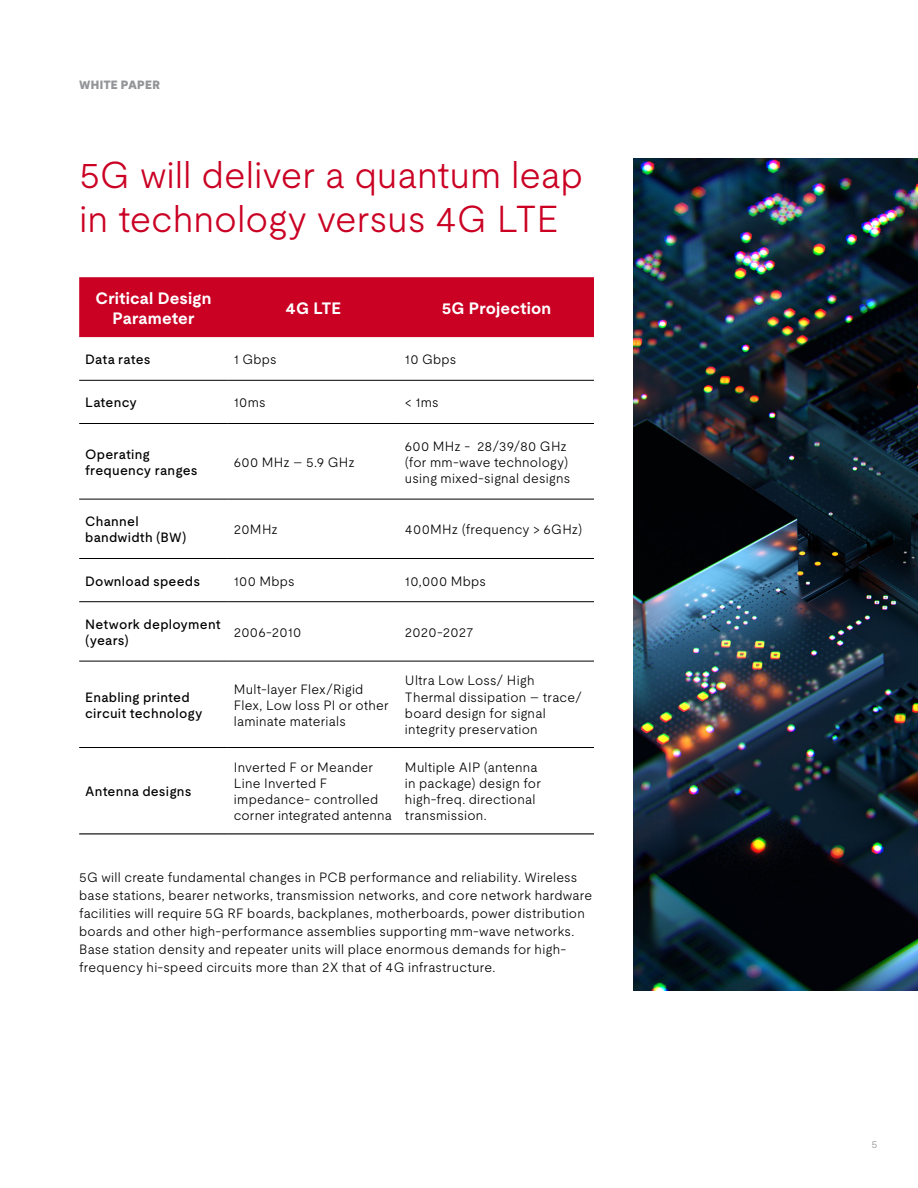
<style>
.page{position:relative;width:918px;height:1188px;background:#fff}
.page>*{position:absolute;margin:0;border:0;box-sizing:border-box;transform-origin:0 0}
.t1{font:300 37.5px/43.5px "UL Moderat";color:#ca0123}
.t2{font:700 16.5px/19.8px "UL Moderat";letter-spacing:.005em;color:#fff;text-align:center}
.t3{font:300 13.5px/16.2px "UL Moderat";letter-spacing:.015em;color:#000}
.t4{font:500 13.5px/16.2px "UL Moderat";letter-spacing:.015em;color:#000}
.t5{font:900 12px "UL Moderat";letter-spacing:.015em;color:#939598}
.t6{font:300 10.5px "UL Moderat";color:#939598}
</style>
<div class="page">
<img style="left:634px;top:159px;width:284px;height:831px">
<div style="left:79px;top:277px;width:515px;height:60px;background:#ca0123"></div>
<hr style="left:79px;top:380px;width:149px;height:1px;background:#000">
<hr style="left:228px;top:380px;width:171px;height:1px;background:#000">
<hr style="left:399px;top:380px;width:195px;height:1px;background:#000">
<hr style="left:79px;top:423px;width:149px;height:1px;background:#000">
<hr style="left:228px;top:423px;width:171px;height:1px;background:#000">
<hr style="left:399px;top:423px;width:195px;height:1px;background:#000">
<hr style="left:79px;top:499px;width:149px;height:1px;background:#000">
<hr style="left:228px;top:499px;width:171px;height:1px;background:#000">
<hr style="left:399px;top:499px;width:195px;height:1px;background:#000">
<hr style="left:79px;top:558px;width:149px;height:1px;background:#000">
<hr style="left:228px;top:558px;width:171px;height:1px;background:#000">
<hr style="left:399px;top:558px;width:195px;height:1px;background:#000">
<hr style="left:79px;top:601px;width:149px;height:1px;background:#000">
<hr style="left:228px;top:601px;width:171px;height:1px;background:#000">
<hr style="left:399px;top:601px;width:195px;height:1px;background:#000">
<hr style="left:79px;top:661px;width:149px;height:1px;background:#000">
<hr style="left:228px;top:661px;width:171px;height:1px;background:#000">
<hr style="left:399px;top:661px;width:195px;height:1px;background:#000">
<hr style="left:79px;top:747px;width:149px;height:1px;background:#000">
<hr style="left:228px;top:747px;width:171px;height:1px;background:#000">
<hr style="left:399px;top:747px;width:195px;height:1px;background:#000">
<hr style="left:79px;top:833px;width:149px;height:1px;background:#000">
<hr style="left:228px;top:833px;width:171px;height:1px;background:#000">
<hr style="left:399px;top:833px;width:195px;height:1px;background:#000">
<p class="t5" style="left:79px;top:75px;width:83px">WHITE PAPER</p>
<h1 class="t1" style="left:79px;top:152px;width:506px">5G will deliver a quantum leap in technology versus 4G LTE</h1>
<p class="t2" style="left:96px;top:288px;width:117px">Critical Design<br>Parameter</p>
<p class="t2" style="left:286px;top:298px;width:57px">4G LTE</p>
<p class="t2" style="left:442px;top:298px;width:111px">5G Projection</p>
<p class="t4" style="left:85px;top:351px;width:67px">Data rates</p>
<p class="t3" style="left:234px;top:351px;width:44px">1 Gbps</p>
<p class="t3" style="left:405px;top:351px;width:53px">10 Gbps</p>
<p class="t4" style="left:85px;top:394px;width:53px">Latency</p>
<p class="t3" style="left:234px;top:394px;width:33px">10ms</p>
<p class="t3" style="left:405px;top:394px;width:35px">&lt; 1ms</p>
<p class="t4" style="left:85px;top:445px;width:114px">Operating frequency ranges</p>
<p class="t3" style="left:234px;top:453px;width:122px">600 MHz – 5.9 GHz</p>
<p class="t3" style="left:405px;top:437px;width:167px">600 MHz - 28/39/80 GHz (for mm-wave technology) using mixed-signal designs</p>
<p class="t4" style="left:85px;top:513px;width:103px">Channel bandwidth (BW)</p>
<p class="t3" style="left:234px;top:521px;width:46px">20MHz</p>
<p class="t3" style="left:405px;top:521px;width:179px">400MHz (frequency &gt; 6GHz)</p>
<p class="t4" style="left:85px;top:572px;width:116px">Download speeds</p>
<p class="t3" style="left:234px;top:572px;width:62px">100 Mbps</p>
<p class="t3" style="left:405px;top:572px;width:83px">10,000 Mbps</p>
<p class="t4" style="left:85px;top:616px;width:137px">Network deployment (years)</p>
<p class="t3" style="left:234px;top:624px;width:69px">2006-2010</p>
<p class="t3" style="left:405px;top:624px;width:70px">2020-2027</p>
<p class="t4" style="left:85px;top:688px;width:119px">Enabling printed circuit technology</p>
<p class="t3" style="left:234px;top:680px;width:157px">Mult-layer Flex/Rigid<br>Flex, Low loss PI or other laminate materials</p>
<p class="t3" style="left:405px;top:672px;width:178px">Ultra Low Loss/ High<br>Thermal dissipation – trace/ board design for signal integrity preservation</p>
<p class="t4" style="left:85px;top:783px;width:108px">Antenna designs</p>
<p class="t3" style="left:234px;top:759px;width:159px">Inverted F or Meander<br>Line Inverted F impedance- controlled corner integrated antenna</p>
<p class="t3" style="left:405px;top:759px;width:138px">Multiple AIP (antenna in package) design for high-freq. directional transmission.</p>
<p class="t3" style="left:79px;top:868px;width:515px;line-height:18px">5G will create fundamental changes in PCB performance and reliability. Wireless base stations, bearer networks, transmission networks, and core network hardware facilities will require 5G RF boards, backplanes, motherboards, power distribution boards and other high-performance assemblies supporting mm-wave networks.<br>Base station density and repeater units will place enormous demands for high&shy;frequency hi-speed circuits more than 2X that of 4G infrastructure.</p>
<p class="t6" style="left:872px;top:1136px;width:7px">5</p>
</div>
